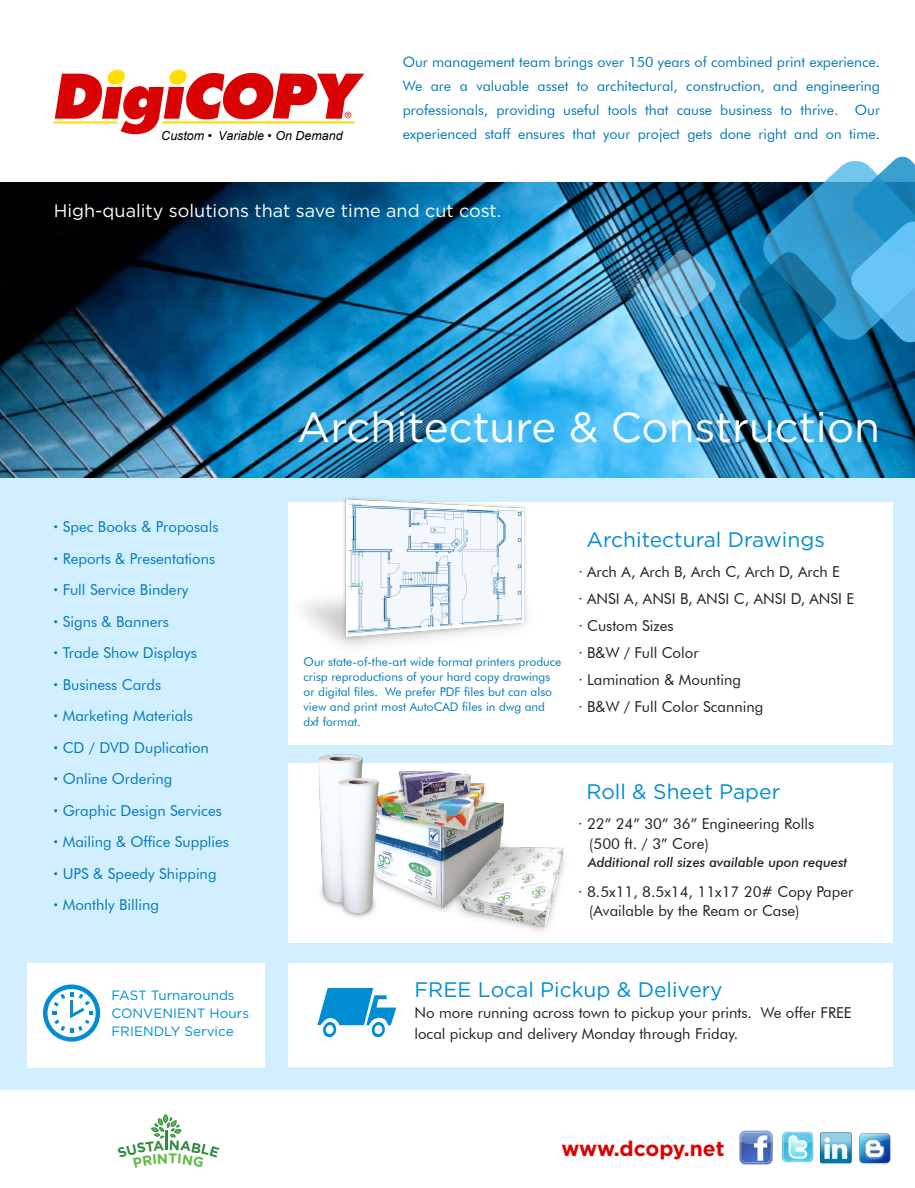
<style>
.page{position:relative;width:915px;height:1188px;background:#fff}
.page>*{position:absolute;margin:0;border:0;box-sizing:border-box;transform-origin:0 0}
.t1{font:42px "Gotham";color:#fff}
.t2{font:21px "Gotham";color:#008dd2}
.t3{font:700 21px "Gotham";letter-spacing:-.005em;color:#d90303}
.t4{font:18px "Gotham";color:#fff}
.t5{font:15px/21px "Futura BT";color:#231f20}
.t6{font:15px "Futura BT";color:#027ab7}
.t7{font:14.25px/24px "Futura BT";color:#027ab7;text-align:justify}
.t8{font:13.5px "Gotham";color:#008dd2}
.t9{font:italic 500 13.5px "Futura BT";color:#231f20}
.t10{font:italic 12.45px "Arial";color:#000}
.t11{font:12px/15px "Futura BT";color:#027ab7}
.s1{font-weight:700}
</style>
<div class="page">
<div style="left:0;top:477px;width:914px;height:612px;background:#d2efff"></div>
<img style="left:0;top:183px;width:914px;height:294px">
<img style="left:647px;top:249px;width:69px;height:69px">
<div style="left:288px;top:502px;width:604px;height:243px;background:#fff"></div>
<hr style="left:54px;top:121px;width:63px;height:3px;background:#ffde00">
<svg style="left:55px;top:70px;width:309px;height:64px"></svg>
<img style="left:782px;top:1131px;width:32px;height:32px">
<img style="left:739px;top:1130px;width:34px;height:35px">
<img style="left:820px;top:1132px;width:32px;height:32px">
<img style="left:858px;top:1133px;width:33px;height:32px">
<svg style="left:738px;top:156px;width:176px;height:194px;background:#3991bb"></svg>
<img style="left:304px;top:498px;width:224px;height:149px">
<div style="left:288px;top:763px;width:604px;height:180px;background:#fff"></div>
<img style="left:318px;top:754px;width:246px;height:178px">
<div style="left:288px;top:963px;width:604px;height:103px;background:#fff"></div>
<svg style="left:317px;top:988px;width:79px;height:50px"></svg>
<div style="left:27px;top:963px;width:237px;height:104px;background:#fff"></div>
<svg style="left:43px;top:984px;width:57px;height:57px"></svg>
<svg style="left:151px;top:1114px;width:31px;height:36px"></svg>
<p class="t7" style="left:403px;top:50px;width:479px">Our management team brings over 150 years of combined print experience.<br>We are a valuable asset to architectural, construction, and engineering professionals, providing useful tools that cause business to thrive. Our</p>
<p class="t10" style="left:161px;top:127px;width:183px">Custom • Variable • On Demand</p>
<p class="t7" style="left:403px;top:122px;width:479px">experienced staff ensures that your project gets done right and on time.</p>
<p class="t4" style="left:54px;top:199px;width:449px">High-quality solutions that save time and cut cost.</p>
<p class="t6" style="left:54px;top:517px;width:166px"><span class="s1">·</span> Spec Books &amp; Proposals</p>
<p class="t6" style="left:54px;top:549px;width:163px"><span class="s1">·</span> Reports &amp; Presentations</p>
<p class="t6" style="left:54px;top:580px;width:136px"><span class="s1">·</span> Full Service Bindery</p>
<p class="t6" style="left:54px;top:612px;width:117px"><span class="s1">·</span> Signs &amp; Banners</p>
<p class="t6" style="left:54px;top:643px;width:145px"><span class="s1">·</span> Trade Show Displays</p>
<p class="t6" style="left:54px;top:675px;width:109px"><span class="s1">·</span> Business Cards</p>
<p class="t6" style="left:54px;top:706px;width:141px"><span class="s1">·</span> Marketing Materials</p>
<p class="t6" style="left:54px;top:738px;width:157px"><span class="s1">·</span> CD / DVD Duplication</p>
<p class="t6" style="left:54px;top:769px;width:120px"><span class="s1">·</span> Online Ordering</p>
<p class="t6" style="left:54px;top:801px;width:170px"><span class="s1">·</span> Graphic Design Services</p>
<p class="t6" style="left:54px;top:832px;width:177px"><span class="s1">·</span> Mailing &amp; Office Supplies</p>
<p class="t6" style="left:54px;top:864px;width:164px"><span class="s1">·</span> UPS &amp; Speedy Shipping</p>
<p class="t6" style="left:54px;top:895px;width:107px"><span class="s1">·</span> Monthly Billing</p>
<p class="t8" style="left:111px;top:986px;width:125px">FAST Turnarounds</p>
<p class="t8" style="left:111px;top:1004px;width:139px">CONVENIENT Hours</p>
<p class="t8" style="left:111px;top:1022px;width:124px">FRIENDLY Service</p>
<p class="t1" style="left:297px;top:400px;width:584px">Architecture &amp; Construction</p>
<p class="t11" style="left:303px;top:653px;width:259px">Our state-of-the-art wide format printers produce crisp reproductions of your hard copy drawings or digital files. We prefer PDF files but can also view and print most AutoCAD files in dwg and dxf format.</p>
<p class="t2" style="left:586px;top:526px;width:240px">Architectural Drawings</p>
<p class="t5" style="left:578px;top:561px;width:263px">· Arch A, Arch B, Arch C, Arch D, Arch E</p>
<p class="t5" style="left:578px;top:588px;width:277px">· ANSI A, ANSI B, ANSI C, ANSI D, ANSI E</p>
<p class="t5" style="left:578px;top:615px;width:97px">· Custom Sizes</p>
<p class="t5" style="left:578px;top:642px;width:122px">· B&amp;W / Full Color</p>
<p class="t5" style="left:578px;top:669px;width:164px">· Lamination &amp; Mounting</p>
<p class="t5" style="left:578px;top:696px;width:186px">· B&amp;W / Full Color Scanning</p>
<p class="t2" style="left:586px;top:778px;width:195px">Roll &amp; Sheet Paper</p>
<p class="t5" style="left:578px;top:813px;width:237px">· 22” 24” 30” 36” Engineering Rolls</p>
<p class="t5" style="left:589px;top:833px;width:121px">(500 ft. / 3” Core)</p>
<p class="t9" style="left:588px;top:854px;width:261px">Additional roll sizes available upon request</p>
<p class="t5" style="left:578px;top:881px;width:277px">· 8.5x11, 8.5x14, 11x17 20# Copy Paper</p>
<p class="t5" style="left:589px;top:900px;width:212px">(Available by the Ream or Case)</p>
<p class="t2" style="left:414px;top:976px;width:310px">FREE Local Pickup &amp; Delivery</p>
<p class="t5" style="left:414px;top:1002px;width:439px">No more running across town to pickup your prints. We offer FREE local pickup and delivery Monday through Friday.</p>
<p class="t3" style="left:561px;top:1134px;width:165px">www.dcopy.net</p>
</div>
